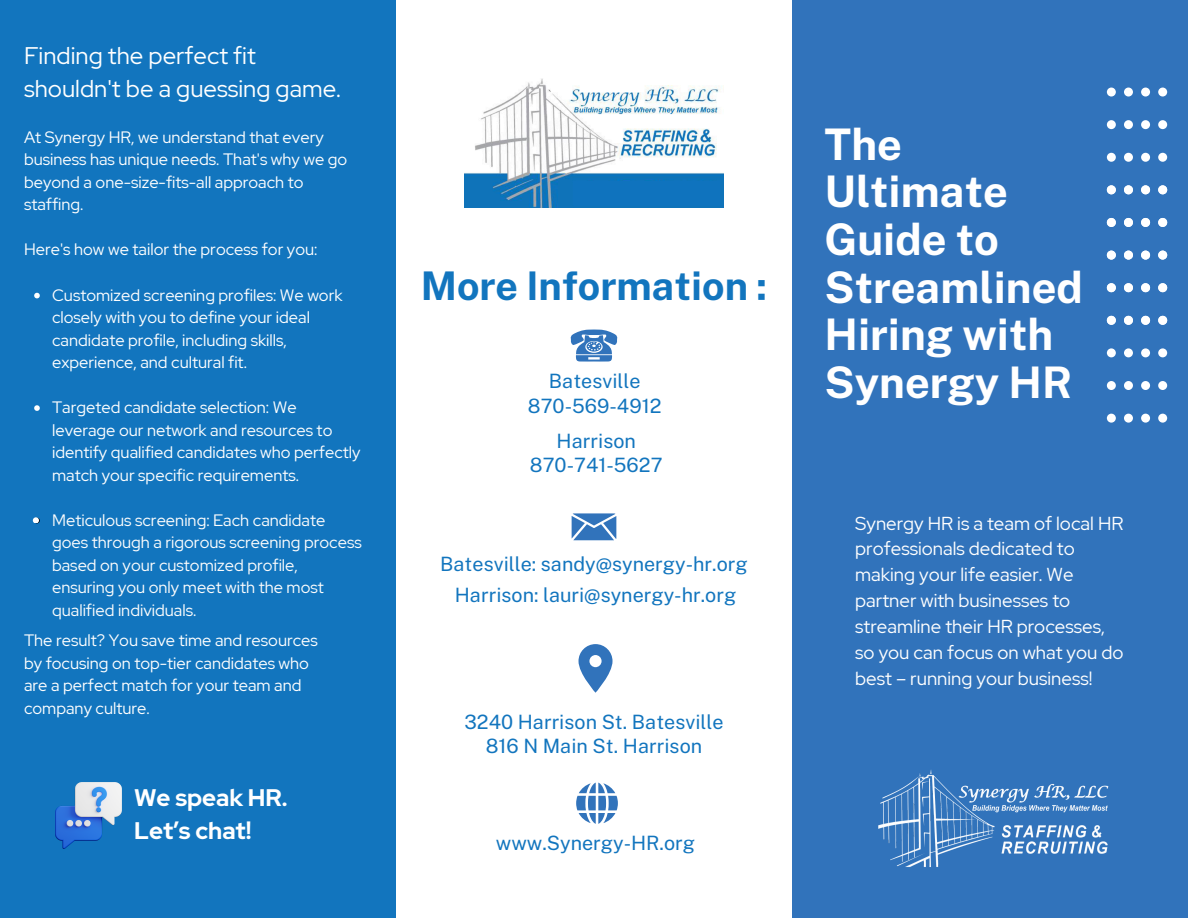
<style>
.page{position:relative;width:1188px;height:918px;background:#fff}
.page>*{position:absolute;margin:0;border:0;box-sizing:border-box;transform-origin:0 0}
.t1{font:700 43.5px/47.5px "Public Sans";color:#fff}
.t2{font:700 39.45px "Public Sans";color:#1275be}
.t3{font:24px/32.7px "Red Hat Display";color:#fff}
.t4{font:700 23.85px/32.7px "Red Hat Display";color:#fff}
.t5{font:19.8px/23.4px "Public Sans";color:#1275be;text-align:center}
.t6{font:18.75px/25.8px "Red Hat Display";color:#fff}
.t7{font:16.5px/22.5px "Red Hat Display";color:#fff}
.t8{font:16.5px/22.5px "Red Hat Display";color:#fdfdfd}
.s1{color:#fefefe}
</style>
<div class="page">
<div style="left:0;top:0;width:396px;height:917px;background:#1275be"></div>
<svg style="left:570px;top:330px;width:48px;height:32px"></svg>
<svg style="left:572px;top:513px;width:44px;height:27px"></svg>
<svg style="left:579px;top:644px;width:33px;height:48px"></svg>
<svg style="left:576px;top:783px;width:42px;height:41px"></svg>
<div style="left:793px;top:0;width:395px;height:918px;background:#3173bb"></div>
<svg style="left:1107px;top:88px;width:60px;height:335px"></svg>
<img style="left:878px;top:770px;width:231px;height:98px">
<img style="left:464px;top:78px;width:259px;height:130px">
<img style="left:56px;top:783px;width:65px;height:65px">
<svg style="left:34px;top:293px;width:6px;height:5px"></svg>
<svg style="left:34px;top:405px;width:6px;height:6px"></svg>
<svg style="left:33px;top:517px;width:7px;height:6px"></svg>
<h4 class="t3" style="left:24px;top:39px;width:318px">Finding the perfect fit shouldn't be a guessing game.</h4>
<h4 class="t7" style="left:24px;top:126px;width:325px">At Synergy HR, we understand that every business has unique needs. That's why we go beyond a one-size-fits-all approach to staffing.</h4>
<h4 class="t7" style="left:24px;top:238px;width:295px">Here's how we tailor the process for you:</h4>
<h4 class="t7" style="left:52px;top:284px;width:292px">Customized screening profiles: We work closely with you to define your ideal candidate profile, including skills, experience, and cultural fit.</h4>
<p class="t7" style="left:52px;top:396px;width:310px">Targeted candidate selection: We leverage our network and resources to identify qualified candidates who perfectly match your specific requirements.</p>
<h4 class="t8" style="left:52px;top:509px;width:311px">Meticulous screening: Each candidate goes through a rigorous screening process based on your customized profile, ensuring you only meet with the most qualified individuals.</h4>
<h4 class="t7" style="left:24px;top:629px;width:295px">The result? You save time and resources by focusing on top-tier candidates who are a perfect match for your team and company culture.</h4>
<p class="t4" style="left:134px;top:781px;width:155px">We speak HR.<br>Let’s chat!</p>
<p class="t2" style="left:421px;top:262px;width:348px">More Information :</p>
<h2 class="t5" style="left:549px;top:369px;width:93px">Batesville</h2>
<h1 class="t5" style="left:528px;top:394px;width:135px">870-569-4912</h1>
<p class="t5" style="left:557px;top:429px;width:81px">Harrison</p>
<p class="t5" style="left:530px;top:453px;width:134px">870-741-5627</p>
<p class="t5" style="left:440px;top:552px;width:309px">Batesville: sandy@synergy-hr.org</p>
<h4 class="t5" style="left:455px;top:583px;width:283px">Harrison: lauri@synergy-hr.org</h4>
<p class="t5" style="left:464px;top:710px;width:261px">3240 Harrison St. Batesville<br>816 N Main St. Harrison</p>
<p class="t5" style="left:496px;top:831px;width:201px">www.Synergy-HR.org</p>
<p class="t1" style="left:825px;top:120px;width:260px">The<br>Ultimate<br>Guide to<br>Streamlined<br>Hiring with<br>Synergy HR</p>
<p class="t6" style="left:855px;top:510px;width:270px"><span class="s1">S</span>ynergy HR is a team of local HR professionals dedicated to making your life easier. We partner with businesses to streamline their HR processes, so you can focus on what you do best – running your business!</p>
</div>
